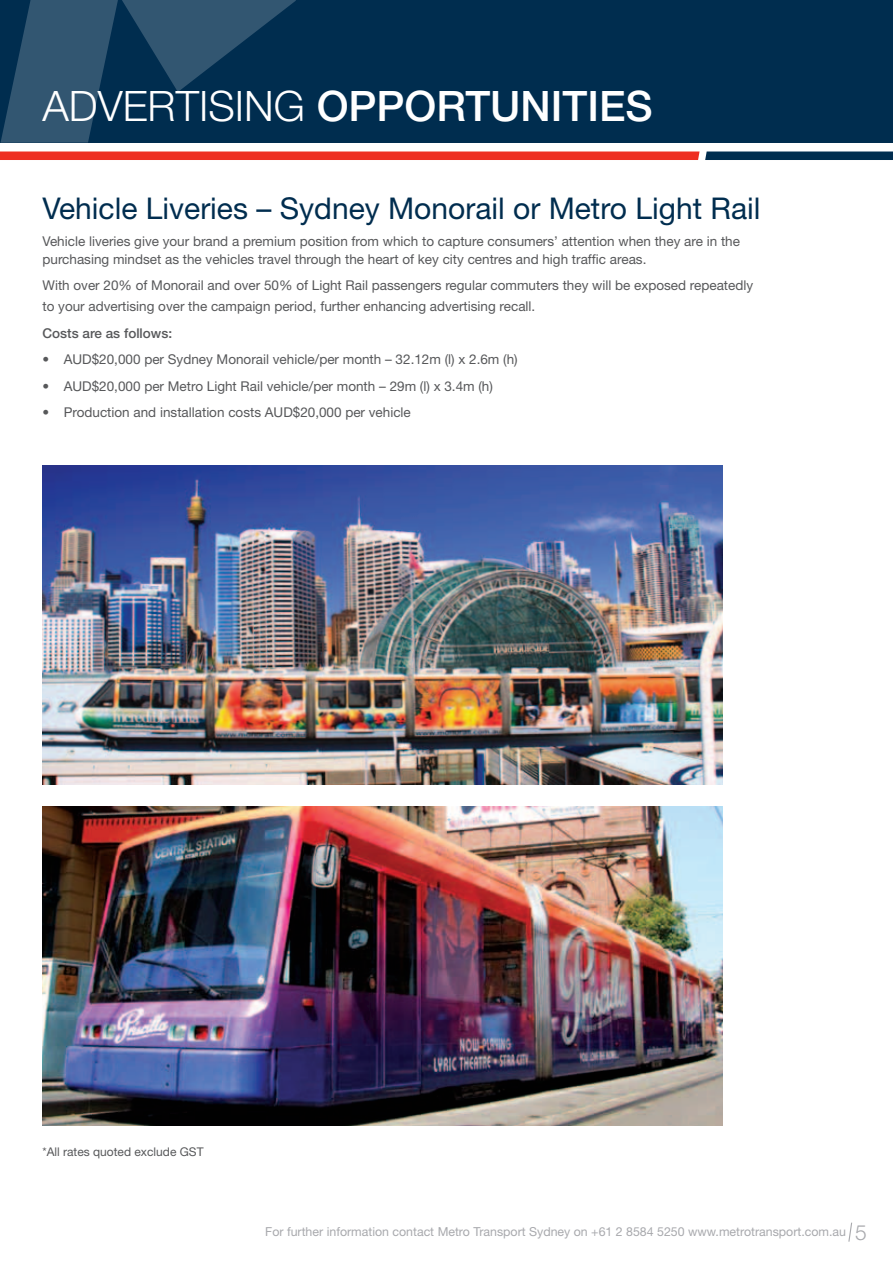
<style>
.page{position:relative;width:893px;height:1263px;background:#fff}
.page>*{position:absolute;margin:0;border:0;box-sizing:border-box;transform-origin:0 0}
.t1{font:500 42px "Helvetica Neue";color:#fff}
.t2{font:30px "Helvetica Neue";color:#002d4f}
.t3{font:13.5px/18px "Helvetica Neue";color:#57585a}
.t4{font:500 13.5px "Helvetica Neue";color:#57585a}
.t5{font:12.3px "Helvetica Neue";color:#a8a9ad}
.t6{font:12px "Helvetica Neue";color:#57585a}
.s1{font-weight:300}
.s2{font-weight:300;font-size:21px}
</style>
<div class="page">
<svg style="left:0;top:151px;width:699px;height:9px;background:#ee392e"></svg>
<svg style="left:705px;top:151px;width:188px;height:9px;background:#0f3959"></svg>
<svg style="left:848px;top:1222px;width:4px;height:20px"></svg>
<div style="left:0;top:0;width:893px;height:143px;background:#002d4f"></div>
<svg style="left:1px;top:0;width:295px;height:143px"></svg>
<img style="left:43px;top:466px;width:680px;height:319px">
<img style="left:43px;top:806px;width:680px;height:319px">
<h1 class="t1" style="left:43px;top:81px;width:612px"><span class="s1">ADVERTISING</span> OPPORTUNITIES</h1>
<h2 class="t2" style="left:43px;top:191px;width:719px">Vehicle Liveries – Sydney Monorail or Metro Light Rail</h2>
<p class="t3" style="left:43px;top:232px;width:699px">Vehicle liveries give your brand a premium position from which to capture consumers’ attention when they are in the purchasing mindset as the vehicles travel through the heart of key city centres and high traffic areas.</p>
<p class="t3" style="left:43px;top:275px;width:712px;line-height:21px">With over 20% of Monorail and over 50% of Light Rail passengers regular commuters they will be exposed repeatedly to your advertising over the campaign period, further enhancing advertising recall.</p>
<p class="t4" style="left:43px;top:325px;width:131px">Costs are as follows:</p>
<p class="t3" style="left:43px;top:350px;width:477px">• AUD$20,000 per Sydney Monorail vehicle/per month – 32.12m (l) x 2.6m (h)</p>
<p class="t3" style="left:43px;top:377px;width:452px">• AUD$20,000 per Metro Light Rail vehicle/per month – 29m (l) x 3.4m (h)</p>
<p class="t3" style="left:43px;top:403px;width:370px">• Production and installation costs AUD$20,000 per vehicle</p>
<p class="t6" style="left:43px;top:1144px;width:163px">*All rates quoted exclude GST</p>
<p class="t5" style="left:265px;top:1224px;width:603px">For further information contact Metro Transport Sydney on +61 2 8584 5250 www.metrotransport.com.au <span class="s2">5</span></p>
</div>
